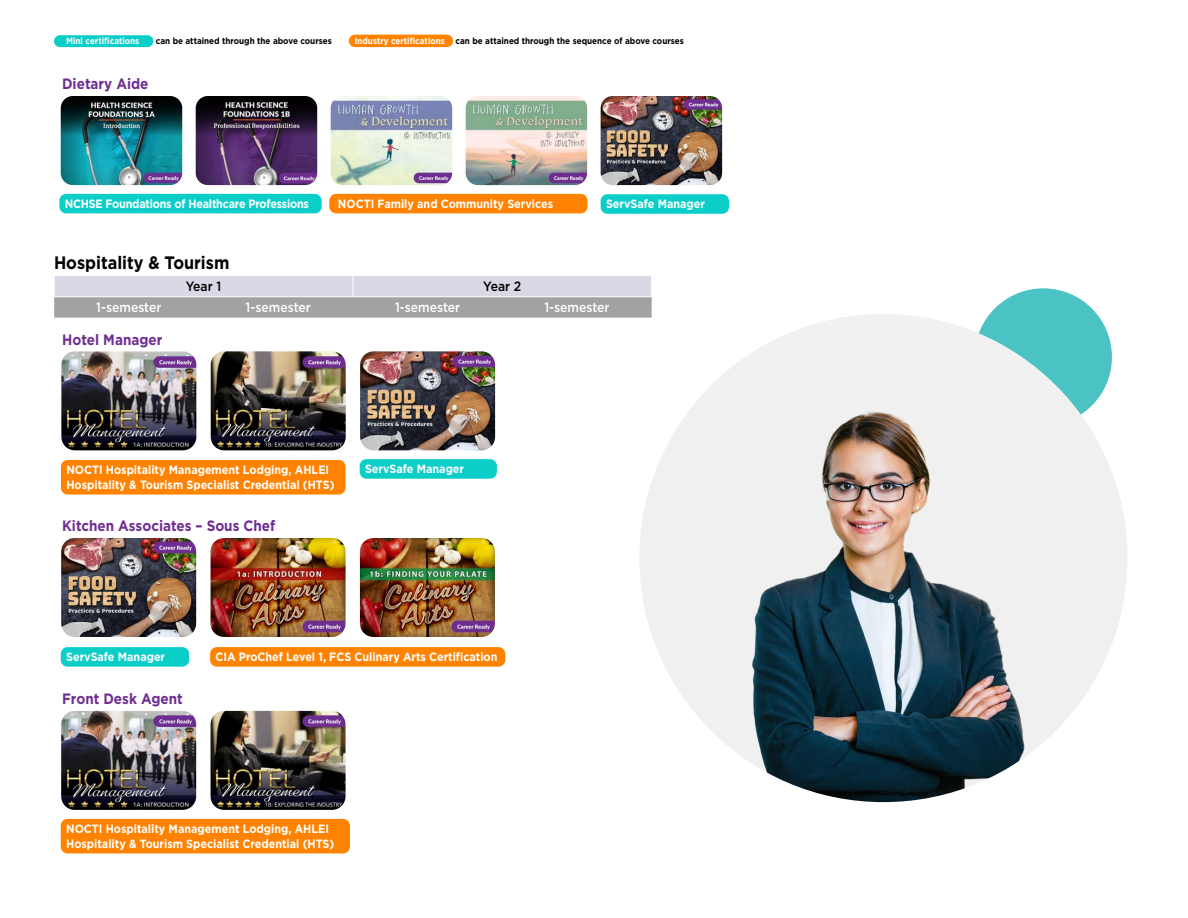
<style>
.page{position:relative;width:1188px;height:918px;background:#fff}
.page>*{position:absolute;margin:0;border:0;box-sizing:border-box;transform-origin:0 0}
.t1{font:700 18px "Gotham";color:#000;scale:.9 1}
.t2{font:700 15px "Gotham";color:#6f2e91;scale:.9 1}
.t3{font:500 13.5px "Gotham";color:#fff;scale:.9 1}
.t4{font:500 13.5px "Gotham";color:#000;scale:.9 1}
.t5{font:700 12px/15px "Gotham";color:#fff;scale:.9 1}
.t6{font:700 12px "Gotham";letter-spacing:-.02em;color:#fff;scale:.9 1}
.t7{font:700 9px "Gotham";color:#000;scale:.9 1}
.t8{font:700 9px "Gotham";color:#fff;scale:.9 1}
.s1{color:#fff}
</style>
<div class="page">
<div style="left:54px;top:35px;width:99px;height:12px;background:#0ccec9;border-radius:6px"></div>
<div style="left:349px;top:35px;width:104px;height:12px;background:#ff8300;border-radius:6px"></div>
<img style="left:61px;top:96px;width:121px;height:89px">
<img style="left:196px;top:96px;width:121px;height:89px">
<img style="left:331px;top:96px;width:121px;height:89px">
<img style="left:466px;top:96px;width:121px;height:89px">
<img style="left:601px;top:96px;width:121px;height:89px">
<div style="left:59px;top:194px;width:263px;height:19px;background:#0ccec9;border-radius:7px"></div>
<div style="left:329px;top:194px;width:259px;height:19px;background:#ff8300;border-radius:7px"></div>
<div style="left:601px;top:194px;width:128px;height:20px;background:#0ccec9;border-radius:7px"></div>
<svg style="left:54px;top:276px;width:598px;height:42px;background:#bdbdc5"></svg>
<hr style="left:54px;top:296px;width:150px;height:1px;background:#fff">
<hr style="left:204px;top:296px;width:149px;height:1px;background:#fff">
<hr style="left:353px;top:296px;width:149px;height:1px;background:#fff">
<hr style="left:502px;top:296px;width:150px;height:1px;background:#fff">
<img style="left:61px;top:351px;width:135px;height:99px">
<img style="left:211px;top:351px;width:135px;height:99px">
<img style="left:360px;top:351px;width:135px;height:99px">
<div style="left:61px;top:460px;width:285px;height:35px;background:#ff8300;border-radius:7px"></div>
<div style="left:360px;top:459px;width:137px;height:20px;background:#0ccec9;border-radius:7px"></div>
<img style="left:61px;top:538px;width:135px;height:99px">
<img style="left:211px;top:538px;width:135px;height:99px">
<img style="left:360px;top:538px;width:135px;height:99px">
<div style="left:61px;top:647px;width:128px;height:20px;background:#0ccec9;border-radius:7px"></div>
<div style="left:210px;top:647px;width:295px;height:20px;background:#ff8300;border-radius:7px"></div>
<img style="left:61px;top:711px;width:135px;height:99px">
<img style="left:211px;top:711px;width:135px;height:99px">
<div style="left:61px;top:819px;width:289px;height:34px;background:#ff8300;border-radius:7px"></div>
<div style="left:975px;top:288px;width:137px;height:138px;background:#4bc2c3;border-radius:50%"></div>
<div style="left:639px;top:314px;width:489px;height:488px;background:#f1f1f2;border-radius:50%"></div>
<img style="left:639px;top:397px;width:489px;height:405px">
<p class="t8" style="left:66px;top:36px;width:83px">Mini certifications</p>
<p class="t7" style="left:156px;top:36px;width:197px">can be attained through the above courses</p>
<p class="t7" style="left:355px;top:36px;width:367px"><span class="s1">Industry certifications</span> can be attained through the sequence of above courses</p>
<p class="t2" style="left:62px;top:75px;width:98px">Dietary Aide</p>
<p class="t6" style="left:65px;top:197px;width:273px">NCHSE Foundations of Healthcare Professions</p>
<p class="t5" style="left:338px;top:196px;width:241px">NOCTI Family and Community Services</p>
<p class="t5" style="left:606px;top:196px;width:112px">ServSafe Manager</p>
<h1 class="t1" style="left:54px;top:252px;width:196px">Hospitality &amp; Tourism</h1>
<p class="t4" style="left:186px;top:279px;width:41px">Year 1</p>
<p class="t4" style="left:483px;top:279px;width:44px">Year 2</p>
<p class="t3" style="left:96px;top:300px;width:74px">1-semester</p>
<p class="t3" style="left:246px;top:300px;width:74px">1-semester</p>
<p class="t3" style="left:395px;top:300px;width:74px">1-semester</p>
<p class="t3" style="left:544px;top:300px;width:74px">1-semester</p>
<p class="t2" style="left:62px;top:331px;width:113px">Hotel Manager</p>
<p class="t5" style="left:66px;top:462px;width:299px">NOCTI Hospitality Management Lodging, AHLEI<br>Hospitality &amp; Tourism Specialist Credential (HTS)</p>
<p class="t5" style="left:365px;top:461px;width:112px">ServSafe Manager</p>
<p class="t2" style="left:62px;top:517px;width:238px">Kitchen Associates – Sous Chef</p>
<p class="t5" style="left:66px;top:649px;width:112px">ServSafe Manager</p>
<p class="t5" style="left:216px;top:649px;width:315px">CIA ProChef Level 1, FCS Culinary Arts Certification</p>
<p class="t2" style="left:62px;top:690px;width:136px">Front Desk Agent</p>
<p class="t5" style="left:66px;top:821px;width:299px">NOCTI Hospitality Management Lodging, AHLEI<br>Hospitality &amp; Tourism Specialist Credential (HTS)</p>
</div>
